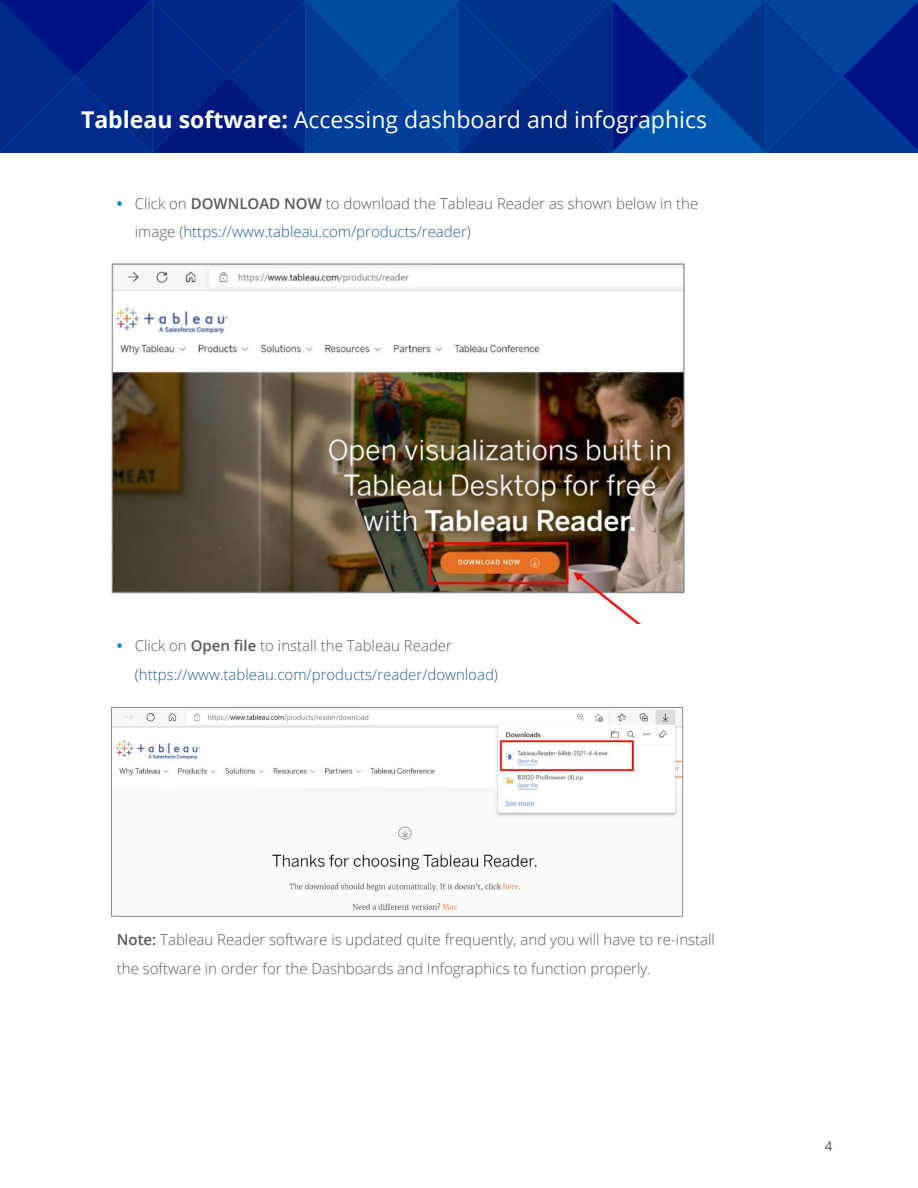
<style>
.page{position:relative;width:918px;height:1188px;background:#fff}
.page>*{position:absolute;margin:0;border:0;box-sizing:border-box;transform-origin:0 0}
.t1{font:23.1px "Open Sans";color:#fff}
.t2{font:300 15px/29px "Open Sans";color:#58595b}
.t3{font:300 15px/29px "Open Sans";color:#215e9e}
.t4{font:13.5px "Open Sans";color:#58595b}
.s1{font-weight:700}
.s2{font-weight:700;color:#0090c6}
.s3{font-weight:600}
.s4{color:#215e9e}
.s5{color:#58595b}
.s6{font-weight:600;color:#58595b}
</style>
<div class="page">
<svg style="left:0;top:0;width:918px;height:153px;background:#00308f"></svg>
<img style="left:111px;top:263px;width:574px;height:361px">
<img style="left:111px;top:706px;width:573px;height:211px">
<h1 class="t1" style="left:81px;top:104px;width:628px"><span class="s1">Tableau software:</span> Accessing dashboard and infographics</h1>
<p class="t2" style="left:135px;top:188px;width:565px;text-indent:-18px"><span class="s2">•</span> Click on <span class="s3">DOWNLOAD NOW</span> to download the Tableau Reader as shown below in the image (<span class="s4">https://www.tableau.com/products/reader</span>)</p>
<p class="t3" style="left:135px;top:631px;width:365px;text-indent:-18px"><span class="s2">•</span> <span class="s5">Click on</span> <span class="s6">Open file</span> <span class="s5">to install the Tableau Reader (</span>https://www.tableau.com/products/reader/download<span class="s5">)</span></p>
<p class="t2" style="left:117px;top:924px;width:600px"><span class="s3">Note:</span> Tableau Reader software is updated quite frequently, and you will have to re-install the software in order for the Dashboards and Infographics to function properly.</p>
<p class="t4" style="left:825px;top:1137px;width:9px">4</p>
</div>
